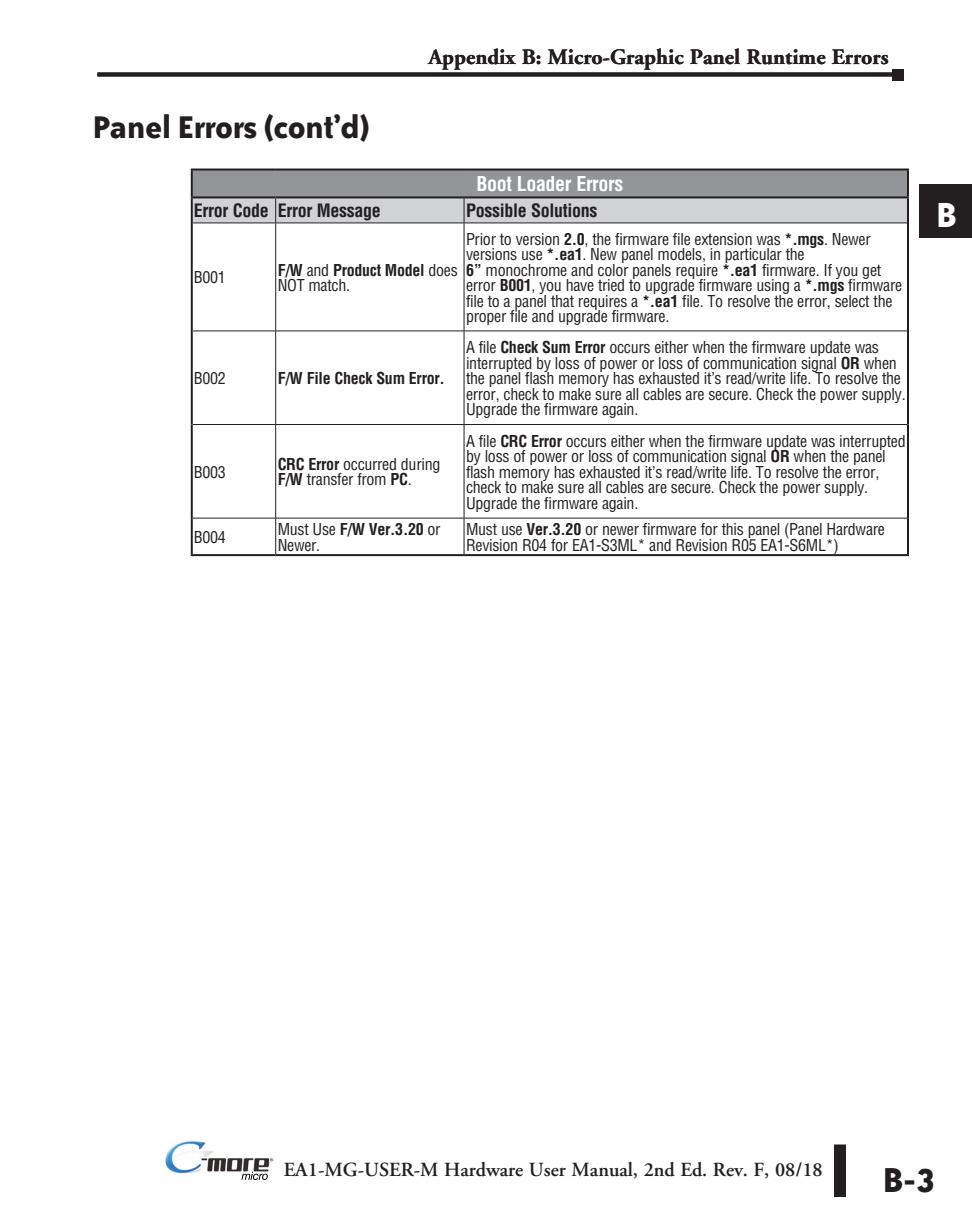
<style>
.page{position:relative;width:972px;height:1224px;background:#fff}
.page>*{position:absolute;margin:0;border:0;box-sizing:border-box;transform-origin:0 0}
.Chapter_Number{font:700 40px "Bailey Sans ITC";color:#fff}
.Page_Number{font:700 39.8px "Bailey Sans ITC";color:#231f20}
.Head{font:700 36px "Bailey Sans ITC";letter-spacing:-.02em;color:#231f20}
.Page_heading{font:700 22px "Adobe Garamond";color:#231f20}
.t1{font:600 20px "Adobe Garamond";color:#231f20}
.Table_Titles{font:700 condensed 20px "Helvetica";letter-spacing:-.02em;color:#fff}
.Table_Subhead{font:700 condensed 18px "Helvetica";letter-spacing:-.02em;color:#231f20}
.Table_Body{font:condensed 16px/15.6px "Helvetica";letter-spacing:-.02em;color:#231f20}
.Table_Body-2{font:700 condensed 16px "Helvetica";letter-spacing:-.02em;color:#231f20}
.t2{font:7px "Myriad";color:#040503}
.s1{font-weight:700}
</style>
<div class="page">
<div style="left:834px;top:1144px;width:12px;height:53px;background:#231f20"></div>
<img style="left:165px;top:1141px;width:105px;height:33px">
<svg style="left:241px;top:1172px;width:27px;height:8px"></svg>
<svg style="left:97px;top:72px;width:795px;height:4px;fill:#231f20"></svg>
<div style="left:892px;top:69px;width:12px;height:11px;background:#231f20"></div>
<div style="left:919px;top:184px;width:53px;height:54px;background:#231f20"></div>
<div style="left:192px;top:170px;width:716px;height:27px;background:#939598"></div>
<svg style="left:193px;top:224px;width:714px;height:107px"></svg>
<svg style="left:193px;top:332px;width:271px;height:222px"></svg>
<svg style="left:465px;top:517px;width:442px;height:1px"></svg>
<hr style="left:191px;top:169px;width:85px;height:2px;background:#231f20">
<hr style="left:191px;top:171px;width:2px;height:25px;background:#231f20">
<hr style="left:276px;top:169px;width:188px;height:2px;background:#231f20">
<hr style="left:464px;top:169px;width:445px;height:2px;background:#231f20">
<hr style="left:907px;top:171px;width:2px;height:25px;background:#231f20">
<hr style="left:191px;top:196px;width:85px;height:2px;background:#231f20">
<hr style="left:191px;top:198px;width:2px;height:25px;background:#231f20">
<hr style="left:276px;top:196px;width:188px;height:2px;background:#231f20">
<hr style="left:464px;top:196px;width:445px;height:2px;background:#231f20">
<hr style="left:907px;top:198px;width:2px;height:25px;background:#231f20">
<hr style="left:191px;top:223px;width:2px;height:108px;background:#231f20">
<hr style="left:907px;top:223px;width:2px;height:108px;background:#231f20">
<hr style="left:191px;top:331px;width:2px;height:94px;background:#231f20">
<hr style="left:907px;top:331px;width:2px;height:94px;background:#231f20">
<hr style="left:191px;top:425px;width:2px;height:93px;background:#231f20">
<hr style="left:907px;top:425px;width:2px;height:93px;background:#231f20">
<hr style="left:191px;top:518px;width:2px;height:36px;background:#231f20">
<hr style="left:907px;top:518px;width:2px;height:36px;background:#231f20">
<hr style="left:191px;top:554px;width:85px;height:2px;background:#231f20">
<hr style="left:276px;top:554px;width:188px;height:2px;background:#231f20">
<hr style="left:464px;top:554px;width:445px;height:2px;background:#231f20">
<svg style="left:192px;top:197px;width:716px;height:26px"></svg>
<hr style="left:193px;top:223px;width:83px;height:1px;background:#231f20">
<hr style="left:276px;top:223px;width:188px;height:1px;background:#231f20">
<hr style="left:275px;top:223px;width:1px;height:108px;background:#231f20">
<hr style="left:464px;top:223px;width:443px;height:1px;background:#231f20">
<hr style="left:464px;top:223px;width:1px;height:108px;background:#231f20">
<hr style="left:193px;top:331px;width:83px;height:1px;background:#231f20">
<hr style="left:276px;top:331px;width:188px;height:1px;background:#231f20">
<hr style="left:275px;top:331px;width:1px;height:93px;background:#231f20">
<hr style="left:464px;top:331px;width:443px;height:1px;background:#231f20">
<hr style="left:464px;top:331px;width:1px;height:93px;background:#231f20">
<hr style="left:193px;top:424px;width:83px;height:1px;background:#231f20">
<hr style="left:276px;top:424px;width:188px;height:1px;background:#231f20">
<hr style="left:275px;top:425px;width:1px;height:93px;background:#231f20">
<hr style="left:464px;top:424px;width:443px;height:1px;background:#231f20">
<hr style="left:464px;top:425px;width:1px;height:93px;background:#231f20">
<hr style="left:193px;top:518px;width:83px;height:1px;background:#231f20">
<hr style="left:276px;top:518px;width:188px;height:1px;background:#231f20">
<hr style="left:275px;top:518px;width:1px;height:36px;background:#231f20">
<hr style="left:464px;top:518px;width:443px;height:1px;background:#231f20">
<hr style="left:464px;top:518px;width:1px;height:36px;background:#231f20">
<p class="Head" style="left:92px;top:108px;width:279px">Panel Errors (cont’d)</p>
<p class="Page_heading" style="left:429px;top:45px;width:462px">Appendix B: Micro-Graphic Panel Runtime Errors</p>
<p class="Table_Titles" style="left:476px;top:172px;width:149px">Boot Loader Errors</p>
<p class="Table_Subhead" style="left:194px;top:200px;width:77px">Error Code</p>
<p class="Table_Subhead" style="left:278px;top:200px;width:105px">Error Message</p>
<p class="Table_Subhead" style="left:466px;top:200px;width:133px">Possible Solutions</p>
<p class="Table_Body" style="left:194px;top:270px;width:34px">B001</p>
<p class="Table_Body" style="left:278px;top:262px;width:182px"><span class="s1">F/W</span> and <span class="s1">Product Model</span> does<br>NOT match.</p>
<p class="Table_Body" style="left:194px;top:370px;width:34px">B002</p>
<p class="Table_Body-2" style="left:278px;top:368px;width:169px">F/W File Check Sum Error.</p>
<p class="Table_Body" style="left:194px;top:464px;width:34px">B003</p>
<p class="Table_Body" style="left:278px;top:456px;width:164px"><span class="s1">CRC Error</span> occurred during<br><span class="s1">F/W</span> transfer from <span class="s1">PC</span>.</p>
<p class="Table_Body" style="left:466px;top:231px;width:438px">Prior to version <span class="s1">2.0</span>, the firmware file extension was <span class="s1">*.mgs</span>. Newer versions use <span class="s1">*.ea1</span>. New panel models, in particular the<br><span class="s1">6”</span> monochrome and color panels require <span class="s1">*.ea1</span> firmware. If you get error <span class="s1">B001</span>, you have tried to upgrade firmware using a <span class="s1">*.mgs</span> firmware file to a panel that requires a <span class="s1">*.ea1</span> file. To resolve the error, select the proper file and upgrade firmware.</p>
<p class="Table_Body" style="left:466px;top:339px;width:441px">A file <span class="s1">Check Sum Error</span> occurs either when the firmware update was interrupted by loss of power or loss of communication signal <span class="s1">OR</span> when the panel flash memory has exhausted it’s read/write life. To resolve the error, check to make sure all cables are secure. Check the power supply.<br>Upgrade the firmware again.</p>
<p class="Table_Body" style="left:466px;top:433px;width:441px">A file <span class="s1">CRC Error</span> occurs either when the firmware update was interrupted by loss of power or loss of communication signal <span class="s1">OR</span> when the panel flash memory has exhausted it’s read/write life. To resolve the error, check to make sure all cables are secure. Check the power supply.<br>Upgrade the firmware again.</p>
<p class="Table_Body" style="left:194px;top:529px;width:34px">B004</p>
<p class="Table_Body" style="left:278px;top:522px;width:164px">Must Use <span class="s1">F/W Ver.3.20</span> or<br>Newer.</p>
<p class="Table_Body" style="left:466px;top:522px;width:420px">Must use <span class="s1">Ver.3.20</span> or newer firmware for this panel (Panel Hardware<br>Revision R04 for EA1-S3ML* and Revision R05 EA1-S6ML*)</p>
<p class="Chapter_Number" style="left:936px;top:193px;width:23px">B</p>
<p class="t2" style="left:270px;top:1157px;width:5px">®</p>
<p class="t1" style="left:284px;top:1158px;width:541px">EA1-MG-USER-M Hardware User Manual, 2nd Ed. Rev. F, 08/18</p>
<p class="Page_Number" style="left:882px;top:1158px;width:56px">B-3</p>
</div>
